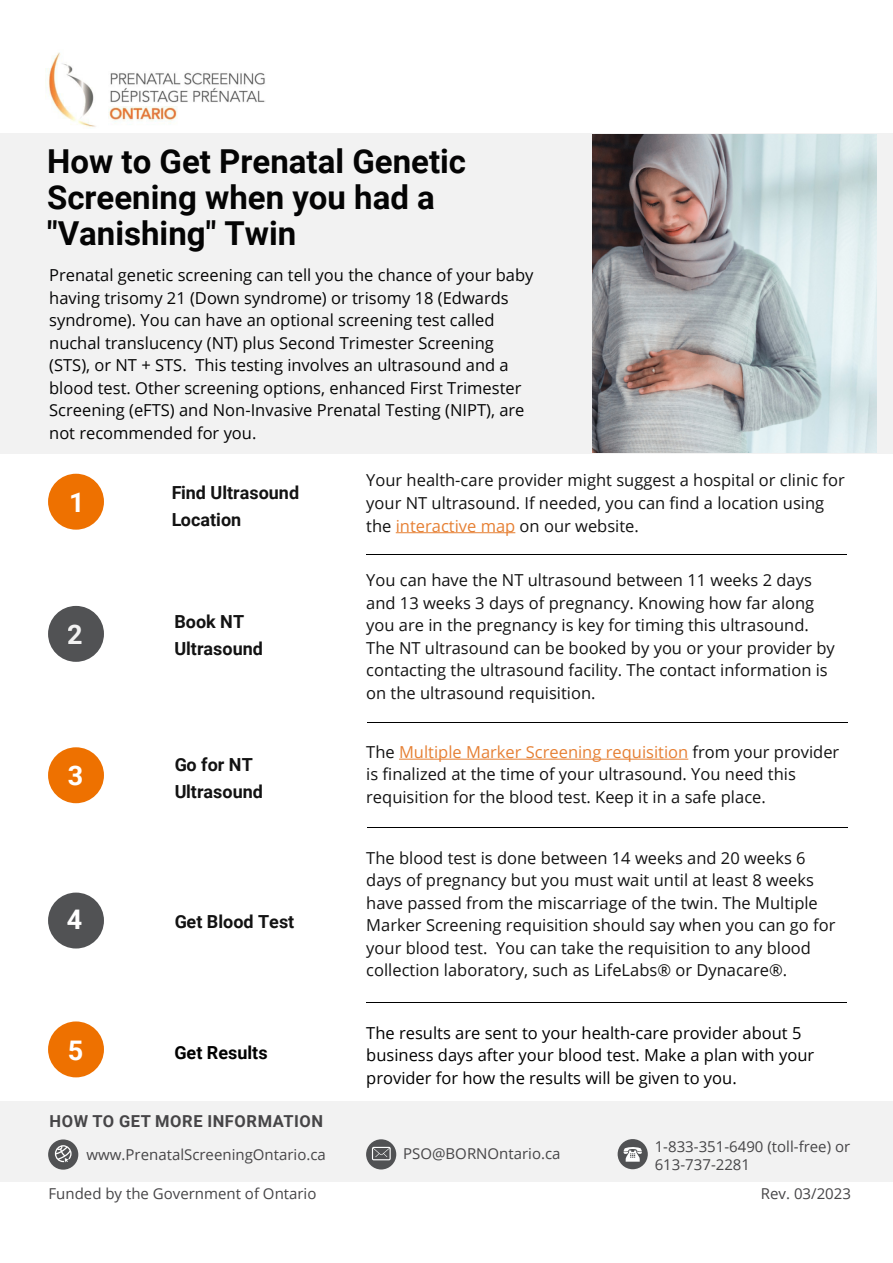
<style>
.page{position:relative;width:893px;height:1263px;background:#fff}
.page>*{position:absolute;margin:0;border:0;box-sizing:border-box;transform-origin:0 0}
.t1{font:700 33px/36px "Roboto";color:#000}
.t2{font:700 27px "Roboto";color:#fff}
.t3{font:700 18px/27px "Roboto";color:#000}
.t4{font:16.5px/22.5px "Open Sans";color:#000}
.t5{font:700 16.5px "Roboto";letter-spacing:.035em;color:#464547}
.t6{font:15px/18px "Open Sans";color:#464547}
.s1{color:#e47624}
</style>
<div class="page">
<hr style="left:366px;top:554px;width:480px;height:1px;background:#000">
<div style="left:48px;top:474px;width:56px;height:56px;background:#ee7100;border-radius:50%"></div>
<div style="left:48px;top:747px;width:56px;height:56px;background:#ee7100;border-radius:50%"></div>
<div style="left:48px;top:1021px;width:56px;height:56px;background:#ee7100;border-radius:50%"></div>
<hr style="left:368px;top:722px;width:480px;height:1px;background:#000">
<hr style="left:367px;top:1002px;width:480px;height:1px;background:#000">
<hr style="left:368px;top:827px;width:480px;height:1px;background:#000">
<div style="left:48px;top:606px;width:56px;height:56px;background:#515254;border-radius:50%"></div>
<div style="left:0;top:1101px;width:893px;height:80px;background:#f2f2f2"></div>
<div style="left:0;top:134px;width:893px;height:320px;background:#f2f2f2"></div>
<hr style="left:396px;top:532px;width:119px;height:1px;background:#e47624">
<hr style="left:399px;top:759px;width:289px;height:1px;background:#e47624">
<div style="left:48px;top:892px;width:56px;height:56px;background:#515254;border-radius:50%"></div>
<img style="left:46px;top:52px;width:219px;height:75px">
<div style="left:48px;top:1139px;width:30px;height:31px;background:#515254;border-radius:50%"></div>
<svg style="left:55px;top:1145px;width:17px;height:17px"></svg>
<div style="left:618px;top:1139px;width:30px;height:30px;background:#515254;border-radius:50%"></div>
<svg style="left:623px;top:1147px;width:19px;height:15px"></svg>
<div style="left:366px;top:1139px;width:30px;height:30px;background:#515254;border-radius:50%"></div>
<svg style="left:372px;top:1147px;width:19px;height:13px"></svg>
<img style="left:593px;top:135px;width:284px;height:318px">
<h1 class="t1" style="left:47px;top:142px;width:421px">How to Get Prenatal Genetic<br>Screening when you had a "Vanishing" Twin</h1>
<p class="t4" style="left:49px;top:264px;width:486px">Prenatal genetic screening can tell you the chance of your baby having trisomy 21 (Down syndrome) or trisomy 18 (Edwards syndrome). You can have an optional screening test called nuchal translucency (NT) plus Second Trimester Screening (STS), or NT + STS. This testing involves an ultrasound and a blood test. Other screening options, enhanced First Trimester Screening (eFTS) and Non-Invasive Prenatal Testing (NIPT), are not recommended for you.</p>
<h2 class="t2" style="left:69px;top:483px;width:17px">1</h2>
<p class="t3" style="left:171px;top:478px;width:129px">Find Ultrasound<br>Location</p>
<p class="t4" style="left:366px;top:469px;width:480px">Your health-care provider might suggest a hospital or clinic for your NT ultrasound. If needed, you can find a location using the <span class="s1">interactive map</span> on our website.</p>
<h2 class="t2" style="left:68px;top:615px;width:17px">2</h2>
<p class="t3" style="left:174px;top:608px;width:90px">Book NT<br>Ultrasound</p>
<p class="t4" style="left:366px;top:568px;width:470px">You can have the NT ultrasound between 11 weeks 2 days and 13 weeks 3 days of pregnancy. Knowing how far along you are in the pregnancy is key for timing this ultrasound.<br>The NT ultrasound can be booked by you or your provider by contacting the ultrasound facility. The contact information is on the ultrasound requisition.</p>
<h2 class="t2" style="left:68px;top:757px;width:17px">3</h2>
<p class="t3" style="left:174px;top:750px;width:90px">Go for NT<br>Ultrasound</p>
<p class="t4" style="left:366px;top:740px;width:475px">The <span class="s1">Multiple Marker Screening requisition</span> from your provider is finalized at the time of your ultrasound. You need this requisition for the blood test. Keep it in a safe place.</p>
<h2 class="t2" style="left:67px;top:901px;width:17px">4</h2>
<p class="t3" style="left:174px;top:907px;width:121px">Get Blood Test</p>
<h2 class="t2" style="left:68px;top:1032px;width:17px">5</h2>
<h2 class="t3" style="left:174px;top:1038px;width:95px">Get Results</h2>
<p class="t4" style="left:366px;top:846px;width:471px">The blood test is done between 14 weeks and 20 weeks 6 days of pregnancy but you must wait until at least 8 weeks have passed from the miscarriage of the twin. The Multiple Marker Screening requisition should say when you can go for your blood test. You can take the requisition to any blood collection laboratory, such as LifeLabs® or Dynacare®.</p>
<p class="t4" style="left:366px;top:1021px;width:449px">The results are sent to your health-care provider about 5 business days after your blood test. Make a plan with your provider for how the results will be given to you.</p>
<h2 class="t5" style="left:49px;top:1110px;width:275px">HOW TO GET MORE INFORMATION</h2>
<p class="t6" style="left:87px;top:1145px;width:241px">www.PrenatalScreeningOntario.ca</p>
<p class="t6" style="left:403px;top:1144px;width:159px">PSO@BORNOntario.ca</p>
<p class="t6" style="left:655px;top:1137px;width:197px">1-833-351-6490 (toll-free) or<br>613-737-2281</p>
<p class="t6" style="left:49px;top:1184px;width:269px">Funded by the Government of Ontario</p>
<p class="t6" style="left:761px;top:1184px;width:92px">Rev. 03/2023</p>
</div>
